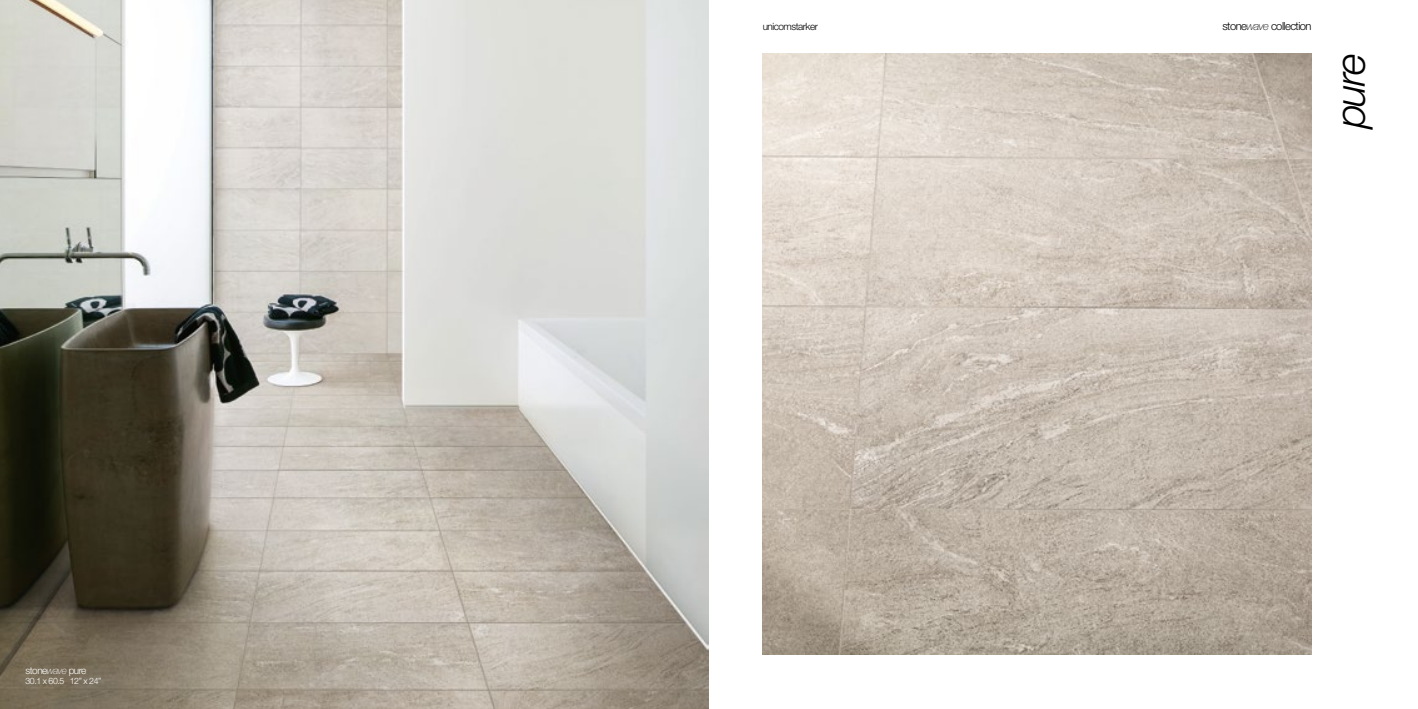
<style>
.page{position:relative;width:1418px;height:709px;background:#fff}
.page>*{position:absolute;margin:0;border:0;box-sizing:border-box;transform-origin:0 0}
.t1{font:italic 300 41.5px "Helvetica Neue LT Std";color:#000}
.t2{font:300 11.25px "Helvetica Neue LT Std";letter-spacing:-.05em;color:#000}
.t3{font:300 10px "Helvetica Neue LT Std";letter-spacing:-.05em;color:#000}
.t4{font:300 10px "Helvetica Neue LT Std";letter-spacing:-.05em;color:#fff}
.t5{font:300 8.75px "Helvetica Neue LT Std";letter-spacing:-.05em;color:#fff}
.s1{font-weight:100;font-style:italic}
</style>
<div class="page">
<img style="left:0;top:0;width:709px;height:709px">
<img style="left:762px;top:53px;width:549px;height:602px">
<p class="t4" style="left:26px;top:664px;width:62px">stone<span class="s1">wave</span> pure</p>
<p class="t5" style="left:26px;top:675px;width:77px">30.1 x 60.5 12” x 24”</p>
<p class="t3" style="left:762px;top:21px;width:57px">unicomstarker</p>
<p class="t2" style="left:1222px;top:19px;width:91px">stone<span class="s1">wave</span> collection</p>
<h1 class="t1" style="left:1325px;top:128px;width:76px;rotate:-90deg">pure</h1>
</div>
